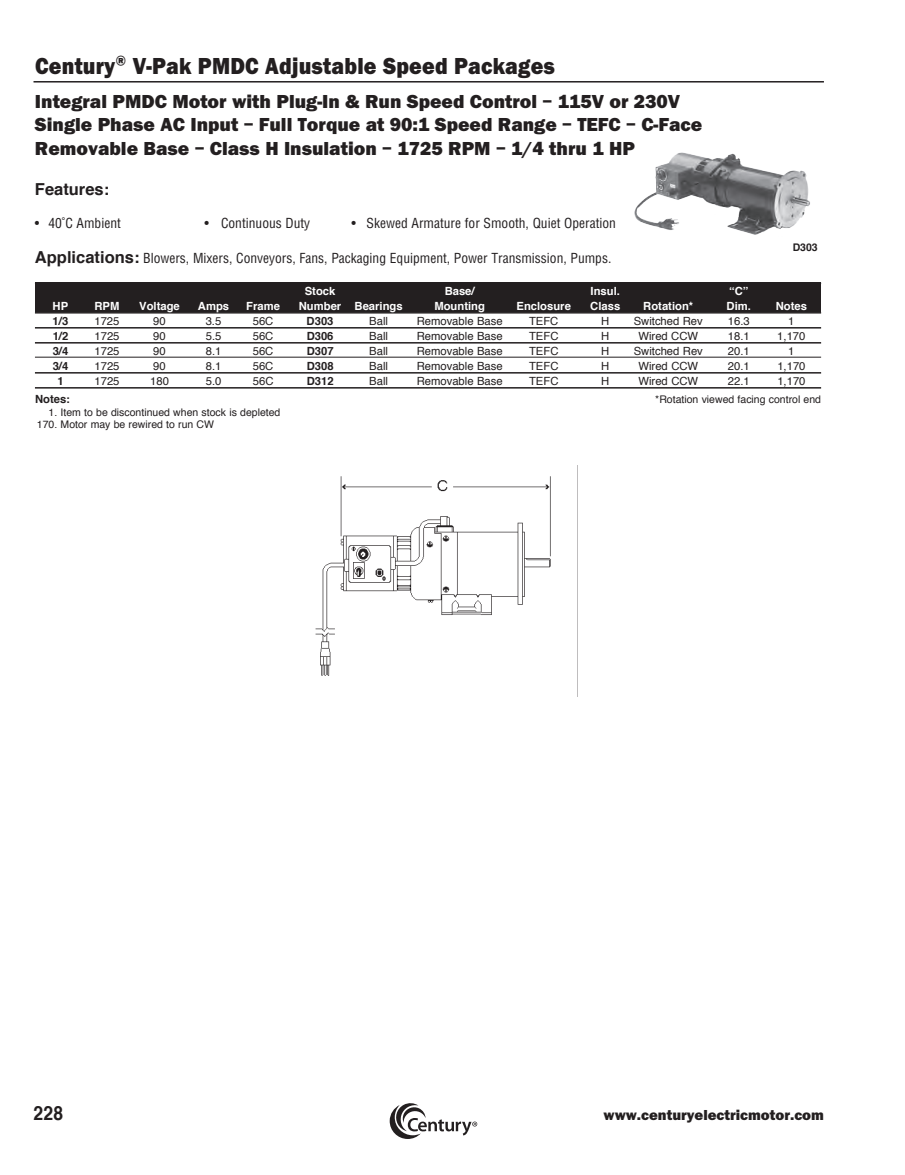
<style>
.page{position:relative;width:905px;height:1175px;background:#fff}
.page>*{position:absolute;margin:0;border:0;box-sizing:border-box;transform-origin:0 0}
.t1{font:800 24px "Franklin Got Md ITC";letter-spacing:.01em;color:#231f20;scale:.9 1}
.t2{font:800 19.5px/23.4px "Franklin Got Md ITC";color:#231f20}
.t3{font:700 19.5px "Helvetica";color:#231f20;scale:.9 1}
.t4{font:700 16.5px "Helvetica";color:#231f20}
.t5{font:800 15px "Franklin Got Md ITC";color:#231f20}
.t6{font:condensed 13.5px "Helvetica";color:#231f20}
.t7{font:11.25px "Helvetica";color:#231f20}
.t8{font:700 11.25px "Helvetica";color:#fff}
.t9{font:700 11.25px "Helvetica";color:#231f20}
.t10{font:10.5px/12.6px "Helvetica";color:#231f20}
.t11{font:700 10.5px "Helvetica";color:#231f20}
.s1{font-weight:700;font-stretch:normal;font-size:16.5px}
</style>
<div class="page">
<hr style="left:33px;top:81px;width:791px;height:1px;background:#231f20">
<svg style="left:389px;top:1103px;width:88px;height:36px"></svg>
<div style="left:35px;top:282px;width:786px;height:30px;background:#231f20"></div>
<hr style="left:35px;top:312px;width:786px;height:1px;background:#231f20">
<hr style="left:35px;top:327px;width:786px;height:1px;background:#231f20">
<hr style="left:35px;top:342px;width:786px;height:1px;background:#231f20">
<hr style="left:35px;top:357px;width:786px;height:1px;background:#231f20">
<hr style="left:35px;top:372px;width:786px;height:1px;background:#231f20">
<hr style="left:35px;top:387px;width:786px;height:1px;background:#231f20">
<img style="left:634px;top:152px;width:176px;height:83px">
<img style="left:315px;top:476px;width:236px;height:200px">
<h1 class="t1" style="left:35px;top:52px;width:579px">Century® V-Pak PMDC Adjustable Speed Packages</h1>
<h2 class="t2" style="left:35px;top:90px;width:668px">Integral PMDC Motor with Plug-In &amp; Run Speed Control – 115V or 230V<br>Single Phase AC Input – Full Torque at 90:1 Speed Range – TEFC – C-Face<br>Removable Base – Class H Insulation – 1725 RPM – 1/4 thru 1 HP</h2>
<h3 class="t4" style="left:35px;top:175px;width:76px">Features:</h3>
<p class="t6" style="left:35px;top:215px;width:87px">• 40˚C Ambient</p>
<p class="t6" style="left:204px;top:215px;width:107px">• Continuous Duty</p>
<p class="t6" style="left:351px;top:215px;width:266px">• Skewed Armature for Smooth, Quiet Operation</p>
<p class="t6" style="left:35px;top:249px;width:578px"><span class="s1">Applications:</span> Blowers, Mixers, Conveyors, Fans, Packaging Equipment, Power Transmission, Pumps.</p>
<p class="t8" style="left:305px;top:282px;width:32px">Stock</p>
<p class="t8" style="left:444px;top:282px;width:32px">Base/</p>
<p class="t8" style="left:590px;top:282px;width:31px">Insul.</p>
<p class="t8" style="left:729px;top:282px;width:21px">“C”</p>
<p class="t8" style="left:53px;top:297px;width:17px">HP</p>
<p class="t8" style="left:94px;top:297px;width:26px">RPM</p>
<p class="t8" style="left:139px;top:297px;width:42px">Voltage</p>
<p class="t8" style="left:198px;top:297px;width:33px">Amps</p>
<p class="t8" style="left:246px;top:297px;width:35px">Frame</p>
<p class="t8" style="left:299px;top:297px;width:105px">Number Bearings</p>
<p class="t8" style="left:434px;top:297px;width:52px">Mounting</p>
<p class="t8" style="left:516px;top:297px;width:56px">Enclosure</p>
<p class="t8" style="left:590px;top:297px;width:32px">Class</p>
<p class="t8" style="left:643px;top:297px;width:51px">Rotation*</p>
<p class="t8" style="left:726px;top:297px;width:26px">Dim.</p>
<p class="t8" style="left:775px;top:297px;width:33px">Notes</p>
<p class="t9" style="left:53px;top:312px;width:17px">1/3</p>
<p class="t7" style="left:94px;top:312px;width:27px">1725</p>
<p class="t7" style="left:153px;top:312px;width:14px">90</p>
<p class="t7" style="left:206px;top:312px;width:17px">3.5</p>
<p class="t7" style="left:253px;top:312px;width:22px">56C</p>
<p class="t9" style="left:306px;top:312px;width:28px">D303</p>
<p class="t7" style="left:369px;top:312px;width:20px">Ball</p>
<p class="t7" style="left:416px;top:312px;width:87px">Removable Base</p>
<p class="t7" style="left:529px;top:312px;width:31px">TEFC</p>
<p class="t7" style="left:601px;top:312px;width:10px">H</p>
<p class="t7" style="left:633px;top:312px;width:71px">Switched Rev</p>
<p class="t7" style="left:728px;top:312px;width:23px">16.3</p>
<p class="t7" style="left:788px;top:312px;width:8px">1</p>
<p class="t9" style="left:53px;top:327px;width:17px">1/2</p>
<p class="t7" style="left:94px;top:327px;width:27px">1725</p>
<p class="t7" style="left:153px;top:327px;width:14px">90</p>
<p class="t7" style="left:206px;top:327px;width:17px">5.5</p>
<p class="t7" style="left:253px;top:327px;width:22px">56C</p>
<p class="t9" style="left:307px;top:327px;width:28px">D306</p>
<p class="t7" style="left:369px;top:327px;width:20px">Ball</p>
<p class="t7" style="left:416px;top:327px;width:87px">Removable Base</p>
<p class="t7" style="left:529px;top:327px;width:31px">TEFC</p>
<p class="t7" style="left:601px;top:327px;width:10px">H</p>
<p class="t7" style="left:638px;top:327px;width:61px">Wired CCW</p>
<p class="t7" style="left:728px;top:327px;width:23px">18.1</p>
<p class="t7" style="left:777px;top:327px;width:30px">1,170</p>
<p class="t9" style="left:53px;top:342px;width:17px">3/4</p>
<p class="t7" style="left:94px;top:342px;width:27px">1725</p>
<p class="t7" style="left:153px;top:342px;width:14px">90</p>
<p class="t7" style="left:206px;top:342px;width:17px">8.1</p>
<p class="t7" style="left:253px;top:342px;width:22px">56C</p>
<p class="t9" style="left:307px;top:342px;width:28px">D307</p>
<p class="t7" style="left:369px;top:342px;width:20px">Ball</p>
<p class="t7" style="left:416px;top:342px;width:87px">Removable Base</p>
<p class="t7" style="left:529px;top:342px;width:31px">TEFC</p>
<p class="t7" style="left:601px;top:342px;width:10px">H</p>
<p class="t7" style="left:633px;top:342px;width:71px">Switched Rev</p>
<p class="t7" style="left:728px;top:342px;width:23px">20.1</p>
<p class="t7" style="left:788px;top:342px;width:8px">1</p>
<p class="t9" style="left:53px;top:357px;width:17px">3/4</p>
<p class="t7" style="left:94px;top:357px;width:27px">1725</p>
<p class="t7" style="left:153px;top:357px;width:14px">90</p>
<p class="t7" style="left:206px;top:357px;width:17px">8.1</p>
<p class="t7" style="left:253px;top:357px;width:22px">56C</p>
<p class="t9" style="left:307px;top:357px;width:28px">D308</p>
<p class="t7" style="left:369px;top:357px;width:20px">Ball</p>
<p class="t7" style="left:416px;top:357px;width:87px">Removable Base</p>
<p class="t7" style="left:529px;top:357px;width:31px">TEFC</p>
<p class="t7" style="left:601px;top:357px;width:10px">H</p>
<p class="t7" style="left:638px;top:357px;width:61px">Wired CCW</p>
<p class="t7" style="left:728px;top:357px;width:23px">20.1</p>
<p class="t7" style="left:777px;top:357px;width:30px">1,170</p>
<p class="t9" style="left:57px;top:372px;width:8px">1</p>
<p class="t7" style="left:94px;top:372px;width:27px">1725</p>
<p class="t7" style="left:150px;top:372px;width:20px">180</p>
<p class="t7" style="left:206px;top:372px;width:17px">5.0</p>
<p class="t7" style="left:253px;top:372px;width:22px">56C</p>
<p class="t9" style="left:307px;top:372px;width:28px">D312</p>
<p class="t7" style="left:369px;top:372px;width:20px">Ball</p>
<p class="t7" style="left:417px;top:372px;width:87px">Removable Base</p>
<p class="t7" style="left:529px;top:372px;width:31px">TEFC</p>
<p class="t7" style="left:601px;top:372px;width:10px">H</p>
<p class="t7" style="left:638px;top:372px;width:61px">Wired CCW</p>
<p class="t7" style="left:728px;top:372px;width:23px">22.1</p>
<p class="t7" style="left:777px;top:372px;width:30px">1,170</p>
<p class="t9" style="left:35px;top:390px;width:36px">Notes:</p>
<p class="t10" style="left:655px;top:393px;width:167px">*Rotation viewed facing control end</p>
<p class="t10" style="left:37px;top:406px;width:245px;text-indent:12px">1. Item to be discontinued when stock is depleted<br>170. Motor may be rewired to run CW</p>
<p class="t11" style="left:792px;top:239px;width:27px">D303</p>
<h2 class="t3" style="left:34px;top:1097px;width:34px">228</h2>
<h3 class="t5" style="left:603px;top:1106px;width:222px">www.centuryelectricmotor.com</h3>
</div>
